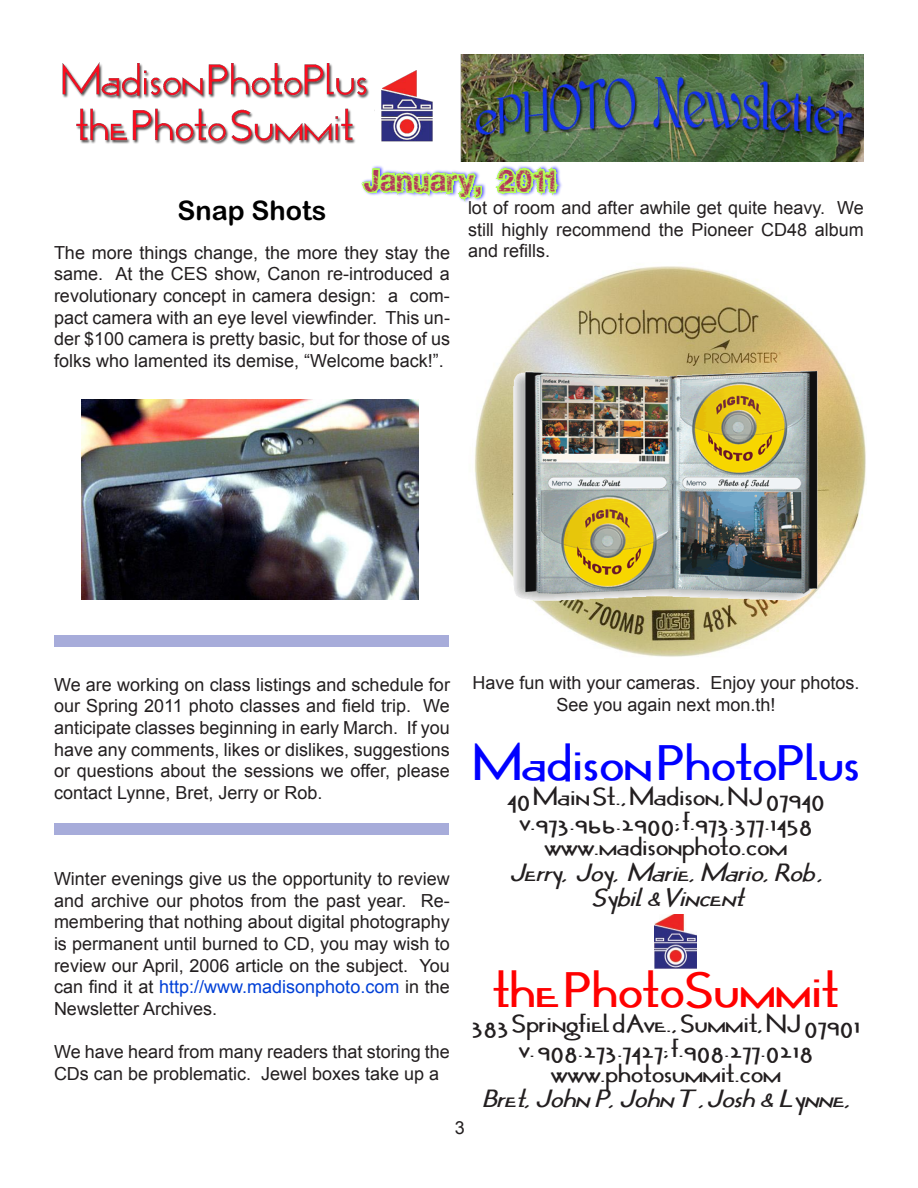
<style>
.page{position:relative;width:918px;height:1188px;background:#fff}
.page>*{position:absolute;margin:0;border:0;box-sizing:border-box;transform-origin:0 0}
.t1{font:700 42px "Opticon One 1";color:#00f}
.t2{font:700 42px "Opticon One 1";color:#f00}
.t3{font:27px "Gastada";color:#b4335d}
.t4{font:27px "Arial Rounded 2";color:#000}
.t5{font:700 21px/25.2px "Opticon One 1";color:#231f20;text-align:center}
.t6{font:italic 700 21px/25.2px "Opticon One 1";color:#231f20;text-align:center}
.t7{font:18px/21.6px "Arial";color:#231f20;text-align:justify}
.s1{color:#0040d7}
</style>
<div class="page">
<svg style="left:361px;top:165px;width:201px;height:300px"></svg>
<img style="left:62px;top:54px;width:802px;height:108px">
<img style="left:81px;top:399px;width:337px;height:201px">
<div style="left:55px;top:635px;width:394px;height:12px;background:#a7acda"></div>
<div style="left:54px;top:824px;width:394px;height:12px;background:#a7acda"></div>
<img style="left:654px;top:914px;width:42px;height:54px">
<img style="left:468px;top:262px;width:398px;height:395px">
<img style="left:513px;top:364px;width:313px;height:237px">
<h2 class="t3" style="left:363px;top:162px;width:194px">January, 2011</h2>
<p class="t7" style="left:468px;top:197px;width:397px">lot of room and after awhile get quite heavy. We still highly recommend the Pioneer CD48 album and refills.</p>
<h2 class="t4" style="left:178px;top:194px;width:150px">Snap Shots</h2>
<p class="t7" style="left:54px;top:242px;width:398px">The more things change, the more they stay the same. At the CES show, Canon re-introduced a revolutionary concept in camera design: a com&shy;pact camera with an eye level viewfinder. This un&shy;der $100 camera is pretty basic, but for those of us folks who lamented its demise, “Welcome back!”.</p>
<p class="t7" style="left:54px;top:674px;width:397px">We are working on class listings and schedule for our Spring 2011 photo classes and field trip. We anticipate classes beginning in early March. If you have any comments, likes or dislikes, suggestions or questions about the sessions we offer, please contact Lynne, Bret, Jerry or Rob.</p>
<p class="t7" style="left:54px;top:868px;width:397px">Winter evenings give us the opportunity to review and archive our photos from the past year. Re&shy;membering that nothing about digital photography is permanent until burned to CD, you may wish to review our April, 2006 article on the subject. You can find it at <span class="s1">http://www.madisonphoto.com</span> in the Newsletter Archives.</p>
<p class="t7" style="left:54px;top:1041px;width:397px">We have heard from many readers that storing the<br>CDs can be problematic. Jewel boxes take up a</p>
<p class="t7" style="left:455px;top:1117px;width:12px">3</p>
<p class="t7" style="left:472px;top:673px;width:389px;text-align:center">Have fun with your cameras. Enjoy your photos.<br>See you again next mon.th!</p>
<h1 class="t1" style="left:472px;top:741px;width:389px">Madison PhotoPlus</h1>
<p class="t5" style="left:507px;top:785px;width:319px">40 Main St., Madison, NJ 07940 v.973.966.2900; f.973.377.1458 www.madisonphoto.com</p>
<p class="t6" style="left:509px;top:861px;width:315px">Jerry, Joy, Marie, Mario, Rob ,<br>Sybil &amp; Vincent</p>
<h1 class="t2" style="left:493px;top:968px;width:347px">the PhotoSummit</h1>
<p class="t5" style="left:472px;top:1012px;width:390px">383 Springfiel d Ave., Summit, NJ 07901 v. 908.273.7427; f.908.277.0218 www.photosummit.com</p>
<p class="t6" style="left:482px;top:1088px;width:369px">Bret, John P, John T , Josh &amp; Lynne,</p>
</div>
